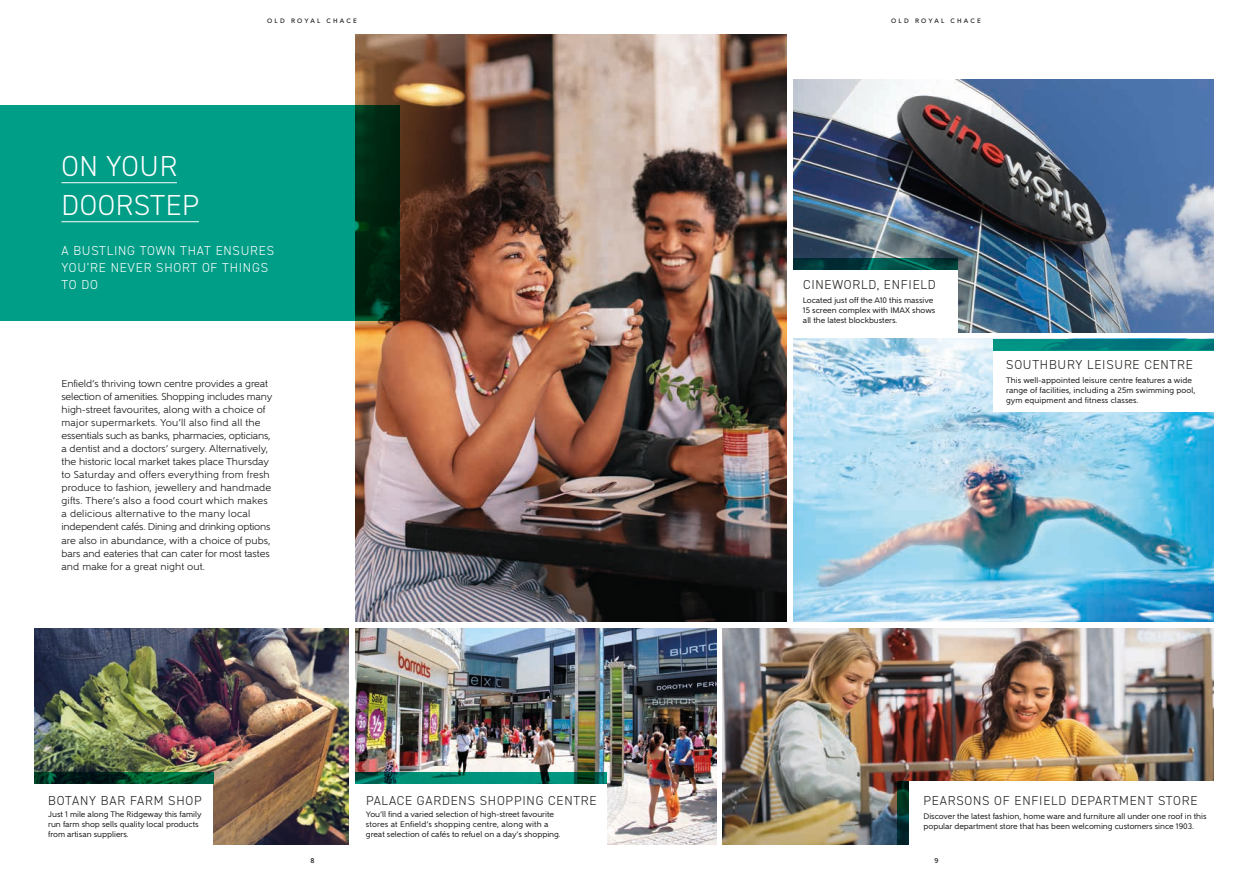
<style>
.page{position:relative;width:1248px;height:879px;background:#fff}
.page>*{position:absolute;margin:0;border:0;box-sizing:border-box;transform-origin:0 0}
.t1{font:300 29px/39px "DIN2014";letter-spacing:.02em;color:#fff}
.t2{font:300 13px "DIN2014";letter-spacing:.06em;color:#1d1d1b}
.t3{font:300 13px/17px "DIN2014";letter-spacing:.06em;color:#fff}
.t4{font:10px/13px "Gentleman 500";color:#1d1d1b}
.t5{font:8px/10px "Gentleman 600";color:#1d1d1b}
.t6{font:500 7px "Gentleman 700";color:#1d1d1b}
.t7{font:500 6.4px "Gentleman 700";letter-spacing:.35em;color:#1d1d1b}
</style>
<div class="page">
<img style="left:355px;top:34px;width:431px;height:588px">
<img style="left:793px;top:79px;width:420px;height:253px">
<img style="left:793px;top:339px;width:420px;height:283px">
<img style="left:722px;top:628px;width:491px;height:217px">
<img style="left:355px;top:628px;width:361px;height:217px">
<img style="left:34px;top:628px;width:315px;height:217px">
<div style="left:993px;top:351px;width:224px;height:61px;background:#fff"></div>
<div style="left:30px;top:784px;width:183px;height:67px;background:#fff"></div>
<div style="left:351px;top:784px;width:255px;height:67px;background:#fff"></div>
<div style="left:789px;top:270px;width:168px;height:64px;background:#fff"></div>
<svg style="left:993px;top:339px;width:220px;height:12px;background:#00837f"></svg>
<svg style="left:34px;top:772px;width:179px;height:12px;background:#004028"></svg>
<svg style="left:355px;top:772px;width:251px;height:12px;background:#007a66"></svg>
<svg style="left:793px;top:258px;width:164px;height:12px;background:#004341"></svg>
<div style="left:909px;top:781px;width:313px;height:68px;background:#fff"></div>
<svg style="left:897px;top:781px;width:12px;height:64px"></svg>
<div style="left:0;top:106px;width:400px;height:215px;background:#009d87"></div>
<hr style="left:61px;top:182px;width:116px;height:1px;background:#fff">
<hr style="left:61px;top:221px;width:138px;height:1px;background:#fff">
<p class="t7" style="left:267px;top:18px;width:91px">OLD ROYAL CHACE</p>
<h1 class="t1" style="left:62px;top:146px;width:139px">ON YOUR<br>DOORSTEP</h1>
<h2 class="t3" style="left:62px;top:242px;width:214px">A BUSTLING TOWN THAT ENSURES<br>YOU’RE NEVER SHORT OF THINGS<br>TO DO</h2>
<p class="t4" style="left:61px;top:378px;width:212px">Enfield’s thriving town centre provides a great selection of amenities. Shopping includes many high-street favourites, along with a choice of major supermarkets. You’ll also find all the essentials such as banks, pharmacies, opticians, a dentist and a doctors’ surgery. Alternatively, the historic local market takes place Thursday to Saturday and offers everything from fresh produce to fashion, jewellery and handmade gifts. There’s also a food court which makes a delicious alternative to the many local independent cafés. Dining and drinking options are also in abundance, with a choice of pubs, bars and eateries that can cater for most tastes and make for a great night out.</p>
<h2 class="t2" style="left:48px;top:794px;width:155px">BOTANY BAR FARM SHOP</h2>
<h2 class="t2" style="left:366px;top:794px;width:232px">PALACE GARDENS SHOPPING CENTRE</h2>
<p class="t5" style="left:48px;top:810px;width:155px">Just 1 mile along The Ridgeway this family run farm shop sells quality local products from artisan suppliers.</p>
<p class="t5" style="left:366px;top:810px;width:196px">You’ll find a varied selection of high-street favourite stores at Enfield’s shopping centre, along with a great selection of cafés to refuel on a day’s shopping.</p>
<p class="t6" style="left:310px;top:858px;width:6px">8</p>
<p class="t7" style="left:891px;top:18px;width:91px">OLD ROYAL CHACE</p>
<h2 class="t2" style="left:803px;top:278px;width:134px">CINEWORLD, ENFIELD</h2>
<p class="t5" style="left:803px;top:296px;width:134px">Located just off the A10 this massive<br>15 screen complex with IMAX shows all the latest blockbusters.</p>
<h2 class="t2" style="left:1006px;top:358px;width:188px">SOUTHBURY LEISURE CENTRE</h2>
<p class="t5" style="left:1006px;top:376px;width:191px">This well-appointed leisure centre features a wide range of facilities, including a 25m swimming pool, gym equipment and fitness classes.</p>
<h2 class="t2" style="left:923px;top:794px;width:275px">PEARSONS OF ENFIELD DEPARTMENT STORE</h2>
<p class="t5" style="left:923px;top:812px;width:284px">Discover the latest fashion, home ware and furniture all under one roof in this popular department store that has been welcoming customers since 1903.</p>
<p class="t6" style="left:934px;top:858px;width:6px">9</p>
</div>
